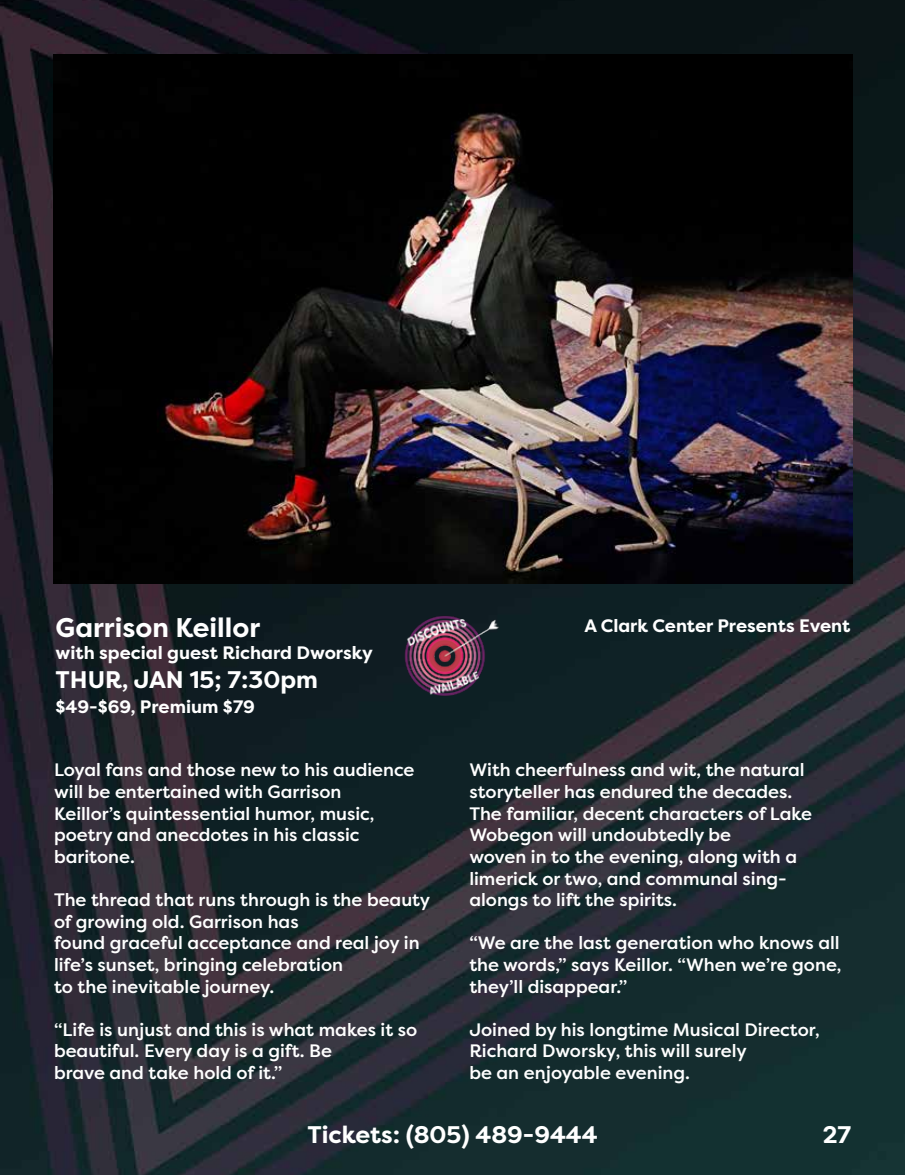
<style>
.page{position:relative;width:905px;height:1175px;background:#fff}
.page>*{position:absolute;margin:0;border:0;box-sizing:border-box;transform-origin:0 0}
.t1{font:700 27px "Filson Pro";color:#fff}
.t2{font:700 24px "Filson Pro";color:#fff}
.t3{font:500 18px/21.6px "Filson Pro";color:#fff}
.t4{font:700 18px "Filson Pro";color:#fff}
</style>
<div class="page">
<img style="left:0;top:0;width:904px;height:1174px">
<img style="left:53px;top:54px;width:800px;height:529px">
<img style="left:401px;top:607px;width:101px;height:101px">
<h1 class="t1" style="left:56px;top:611px;width:206px">Garrison Keillor</h1>
<p class="t4" style="left:56px;top:641px;width:319px">with special guest Richard Dworsky</p>
<h2 class="t2" style="left:56px;top:664px;width:264px">THUR, JAN 15; 7:30pm</h2>
<p class="t4" style="left:56px;top:695px;width:201px">$49-$69, Premium $79</p>
<p class="t3" style="left:54px;top:759px;width:362px">Loyal fans and those new to his audience will be entertained with Garrison<br>Keillor’s quintessential humor, music, poetry and anecdotes in his classic baritone.</p>
<p class="t3" style="left:54px;top:888px;width:377px">The thread that runs through is the beauty of growing old. Garrison has<br>found graceful acceptance and real joy in life’s sunset, bringing celebration<br>to the inevitable journey.</p>
<p class="t3" style="left:54px;top:1018px;width:365px">“Life is unjust and this is what makes it so beautiful. Every day is a gift. Be<br>brave and take hold of it.”</p>
<p class="t4" style="left:584px;top:614px;width:267px">A Clark Center Presents Event</p>
<p class="t3" style="left:469px;top:759px;width:344px">With cheerfulness and wit, the natural storyteller has endured the decades.<br>The familiar, decent characters of Lake Wobegon will undoubtedly be<br>woven in to the evening, along with a limerick or two, and communal sing&shy;alongs to lift the spirits.</p>
<p class="t3" style="left:469px;top:931px;width:373px;text-align:justify">“We are the last generation who knows all the words,” says Keillor. “When we’re gone, they’ll disappear.”</p>
<p class="t3" style="left:469px;top:1018px;width:352px">Joined by his longtime Musical Director,<br>Richard Dworsky, this will surely<br>be an enjoyable evening.</p>
<h2 class="t2" style="left:307px;top:1119px;width:291px">Tickets: (805) 489-9444</h2>
<h2 class="t2" style="left:822px;top:1119px;width:30px">27</h2>
</div>
